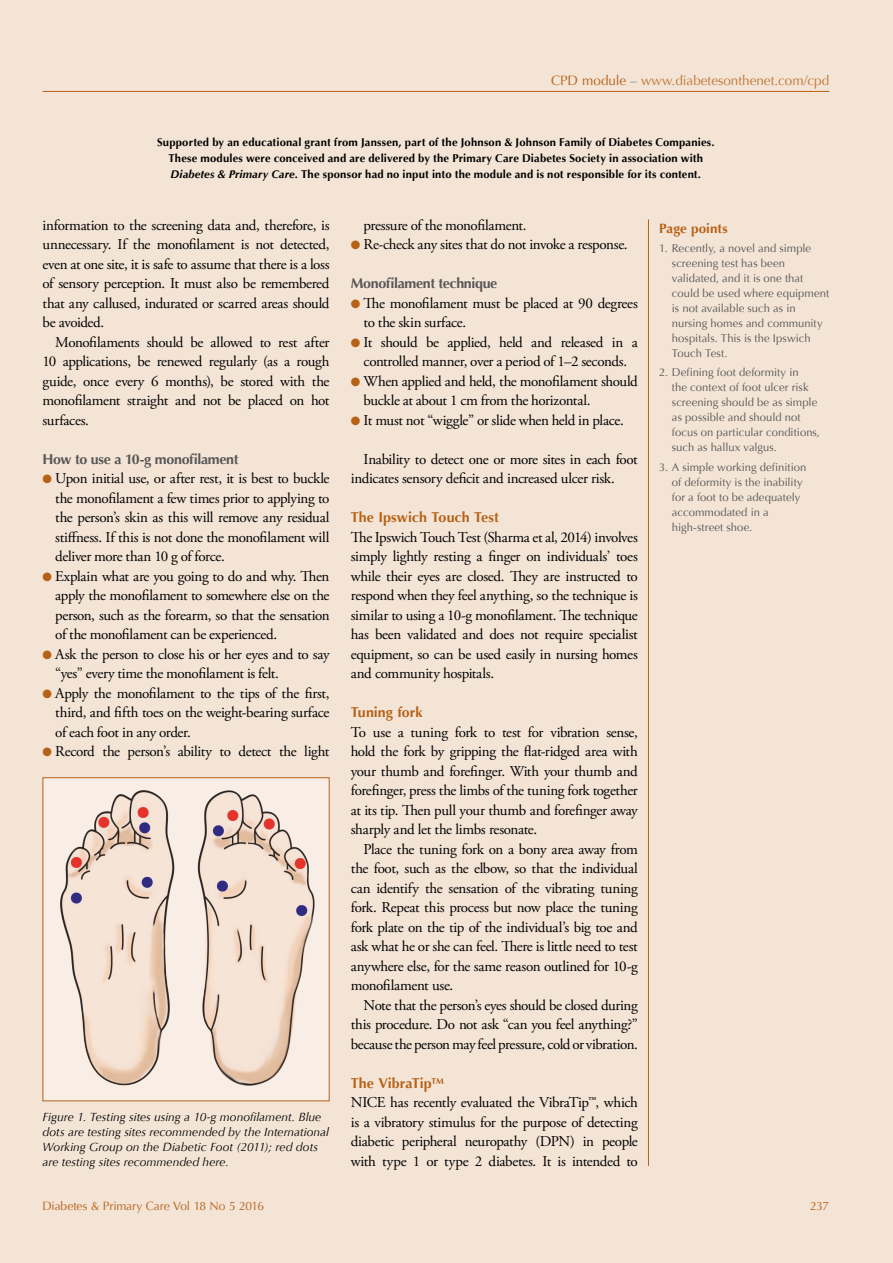
<style>
.page{position:relative;width:893px;height:1263px;background:#f3e4d6}
.page>*{position:absolute;margin:0;border:0;box-sizing:border-box;transform-origin:0 0}
.t1{font:15px/19.5px "Adobe Garamond Pro";letter-spacing:-.025em;color:#000;text-align:justify}
.t2{font:700 14.25px "Optima";letter-spacing:-.025em;color:#575756}
.t3{font:700 14.25px "Optima";letter-spacing:.005em;color:#b66116}
.t4{font:13.5px "Optima";color:#c17633}
.t5{font:700 13.5px "Optima";letter-spacing:.005em;color:#b66116}
.t6{font:italic 12px/15px "Optima";color:#000}
.t7{font:12px "Optima";letter-spacing:-.01em;color:#b66116}
.t8{font:11.25px/15px "Optima";color:#575756}
.t9{font:700 11.25px/15.8px "Optima";letter-spacing:.015em;color:#000;text-align:center}
.s1{color:#b66116}
.s2{color:#575756}
.s3{font-style:italic}
</style>
<div class="page">
<hr style="left:43px;top:91px;width:786px;height:1px;background:#b66116">
<hr style="left:648px;top:219px;width:1px;height:947px;background:#b66116">
<img style="left:45px;top:779px;width:283px;height:320px">
<p class="t4" style="left:551px;top:73px;width:280px"><span class="s1">CPD module</span> <span class="s2">–</span> www.diabetesonthenet.com/cpd</p>
<p class="t9" style="left:157px;top:135px;width:559px">Supported by an educational grant from Janssen, part of the Johnson &amp; Johnson Family of Diabetes Companies.<br>These modules were conceived and are delivered by the Primary Care Diabetes Society in association with<br><span class="s3">Diabetes &amp; Primary Care</span>. The sponsor had no input into the module and is not responsible for its content.</p>
<p class="t1" style="left:43px;top:216px;width:289px">information to the screening data and, therefore, is unnecessary. If the monofilament is not detected, even at one site, it is safe to assume that there is a loss of sensory perception. It must also be remembered that any callused, indurated or scarred areas should be avoided.</p>
<p class="t1" style="left:43px;top:333px;width:289px;text-indent:13px">Monofilaments should be allowed to rest after 10 applications, be renewed regularly (as a rough guide, once every 6 months), be stored with the monofilament straight and not be placed on hot surfaces.</p>
<p class="t2" style="left:43px;top:450px;width:197px">How to use a 10-g monofilament</p>
<p class="t1" style="left:55px;top:469px;width:276px;text-indent:-13px"><span class="s1">●</span> Upon initial use, or after rest, it is best to buckle the monofilament a few times prior to applying to the person’s skin as this will remove any residual stiffness. If this is not done the monofilament will deliver more than 10 g of force.</p>
<p class="t1" style="left:55px;top:567px;width:276px;text-indent:-13px"><span class="s1">●</span> Explain what are you going to do and why. Then apply the monofilament to somewhere else on the person, such as the forearm, so that the sensation of the monofilament can be experienced.</p>
<p class="t1" style="left:55px;top:645px;width:276px;text-indent:-13px"><span class="s1">●</span> Ask the person to close his or her eyes and to say “yes” every time the monofilament is felt.</p>
<p class="t1" style="left:55px;top:684px;width:276px;text-indent:-13px"><span class="s1">●</span> Apply the monofilament to the tips of the first, third, and fifth toes on the weight-bearing surface of each foot in any order.</p>
<p class="t1" style="left:43px;top:742px;width:288px"><span class="s1">●</span> Record the person’s ability to detect the light</p>
<p class="t6" style="left:43px;top:1110px;width:288px">Figure 1. Testing sites using a 10-g monofilament. Blue dots are testing sites recommended by the International Working Group on the Diabetic Foot (2011); red dots are testing sites recommended here.</p>
<p class="t1" style="left:364px;top:216px;width:164px">pressure of the monofilament.</p>
<p class="t1" style="left:351px;top:235px;width:278px"><span class="s1">●</span> Re-check any sites that do not invoke a response.</p>
<p class="t2" style="left:351px;top:275px;width:148px">Monofilament technique</p>
<p class="t1" style="left:364px;top:294px;width:276px;text-indent:-13px"><span class="s1">●</span> The monofilament must be placed at 90 degrees to the skin surface.</p>
<p class="t1" style="left:351px;top:333px;width:288px;text-align:center"><span class="s1">●</span> It should be applied, held and released in a controlled manner, over a period of 1–2 seconds.</p>
<p class="t1" style="left:364px;top:372px;width:276px;text-indent:-13px"><span class="s1">●</span> When applied and held, the monofilament should buckle at about 1 cm from the horizontal.</p>
<p class="t1" style="left:351px;top:411px;width:275px"><span class="s1">●</span> It must not “wiggle” or slide when held in place.</p>
<p class="t1" style="left:351px;top:450px;width:289px;text-indent:13px">Inability to detect one or more sites in each foot indicates sensory deficit and increased ulcer risk.</p>
<p class="t3" style="left:351px;top:509px;width:150px">The Ipswich Touch Test</p>
<p class="t1" style="left:351px;top:528px;width:289px">The Ipswich Touch Test (Sharma et al, 2014) involves simply lightly resting a finger on individuals’ toes while their eyes are closed. They are instructed to respond when they feel anything, so the technique is similar to using a 10-g monofilament. The technique has been validated and does not require specialist equipment, so can be used easily in nursing homes and community hospitals.</p>
<p class="t3" style="left:351px;top:704px;width:73px">Tuning fork</p>
<p class="t1" style="left:351px;top:723px;width:289px">To use a tuning fork to test for vibration sense, hold the fork by gripping the flat-ridged area with your thumb and forefinger. With your thumb and forefinger, press the limbs of the tuning fork together at its tip. Then pull your thumb and forefinger away sharply and let the limbs resonate.</p>
<p class="t1" style="left:351px;top:840px;width:289px;text-indent:13px">Place the tuning fork on a bony area away from the foot, such as the elbow, so that the individual can identify the sensation of the vibrating tuning fork. Repeat this process but now place the tuning fork plate on the tip of the individual’s big toe and ask what he or she can feel. There is little need to test anywhere else, for the same reason outlined for 10-g monofilament use.</p>
<p class="t1" style="left:351px;top:996px;width:289px;text-indent:13px">Note that the person’s eyes should be closed during this procedure. Do not ask “can you feel anything?” because the person may feel pressure, cold or vibration.</p>
<p class="t3" style="left:351px;top:1074px;width:96px">The VibraTip™</p>
<p class="t1" style="left:351px;top:1093px;width:289px">NICE has recently evaluated the VibraTip™, which is a vibratory stimulus for the purpose of detecting diabetic peripheral neuropathy (DPN) in people with type 1 or type 2 diabetes. It is intended to</p>
<p class="t5" style="left:659px;top:220px;width:70px">Page points</p>
<p class="t8" style="left:672px;top:241px;width:159px;text-indent:-13px">1. Recently, a novel and simple screening test has been validated, and it is one that could be used where equipment is not available such as in nursing homes and community hospitals. This is the Ipswich<br>Touch Test.</p>
<p class="t8" style="left:672px;top:365px;width:150px;text-indent:-13px">2. Defining foot deformity in<br>the context of foot ulcer risk screening should be as simple as possible and should not focus on particular conditions, such as hallux valgus.</p>
<p class="t8" style="left:672px;top:459px;width:136px;text-indent:-13px">3. A simple working definition of deformity is the inability for a foot to be adequately accommodated in a high-street shoe.</p>
<p class="t7" style="left:43px;top:1199px;width:223px">Diabetes &amp; Primary Care Vol 18 No 5 2016</p>
<p class="t7" style="left:810px;top:1199px;width:21px">237</p>
</div>
